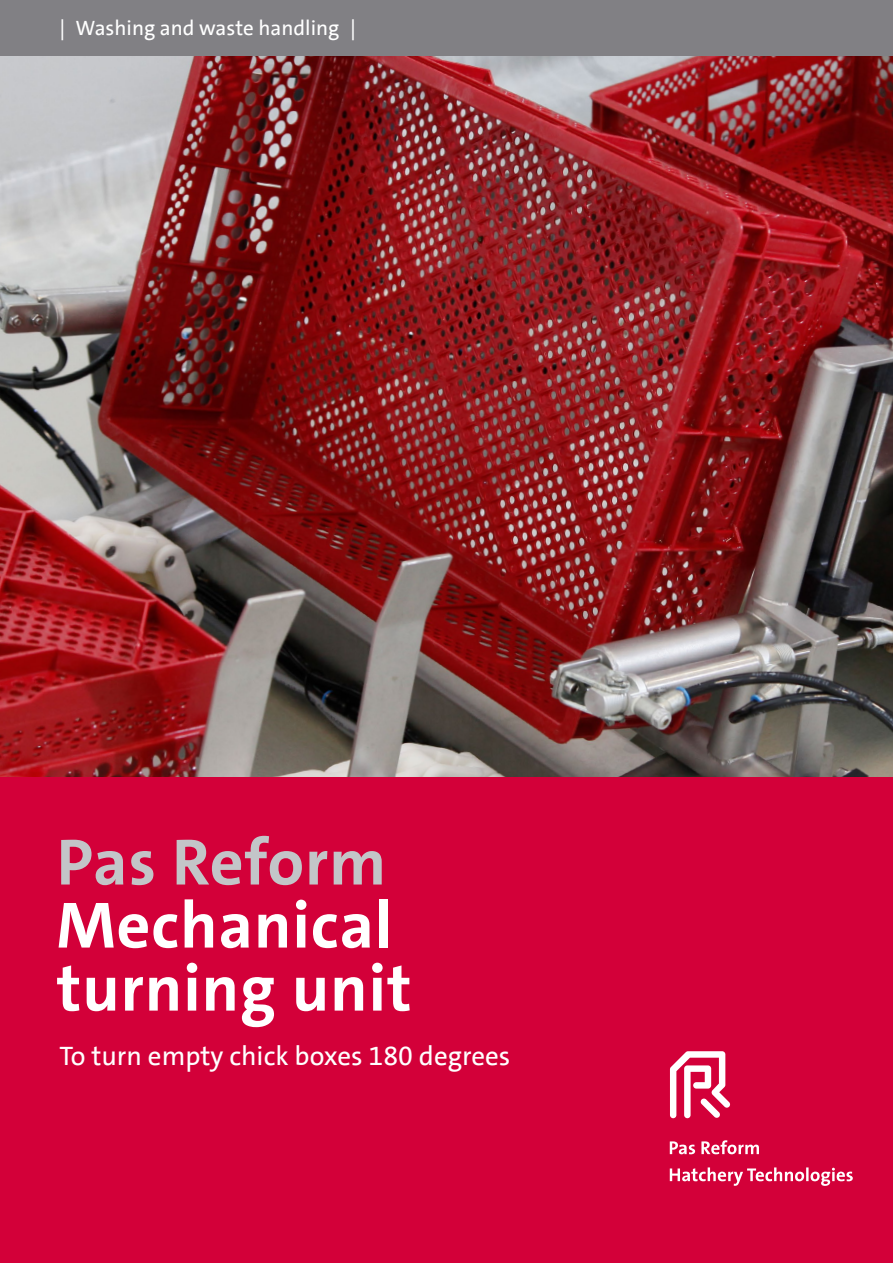
<style>
.page{position:relative;width:893px;height:1263px;background:#fff}
.page>*{position:absolute;margin:0;border:0;box-sizing:border-box;transform-origin:0 0}
.t1{font:700 66px/63px "The Sans LT";letter-spacing:.01em;color:#fff}
.t2{font:700 66px "The Sans LT";letter-spacing:.01em;color:#c3c5c8}
.t3{font:27px "The Sans LT";color:#fff}
.t4{font:21px "The Sans LT";color:#fff}
</style>
<div class="page">
<div style="left:0;top:776px;width:893px;height:487px;background:#d30039"></div>
<svg style="left:670px;top:1051px;width:60px;height:67px"></svg>
<svg style="left:670px;top:1167px;width:183px;height:19px"></svg>
<svg style="left:670px;top:1140px;width:89px;height:14px"></svg>
<img style="left:0;top:55px;width:893px;height:721px">
<div style="left:0;top:0;width:893px;height:55px;background:#818084"></div>
<p class="t4" style="left:60px;top:5px;width:279px">| Sbis molut lam ra ium quid |</p>
<p class="t4" style="left:60px;top:14px;width:298px">| Washing and waste handling |</p>
<h1 class="t2" style="left:57px;top:820px;width:331px">Pas Reform</h1>
<h1 class="t1" style="left:57px;top:894px;width:357px">Mechanical turning unit</h1>
<p class="t3" style="left:60px;top:1038px;width:452px">To turn empty chick boxes 180 degrees</p>
</div>
